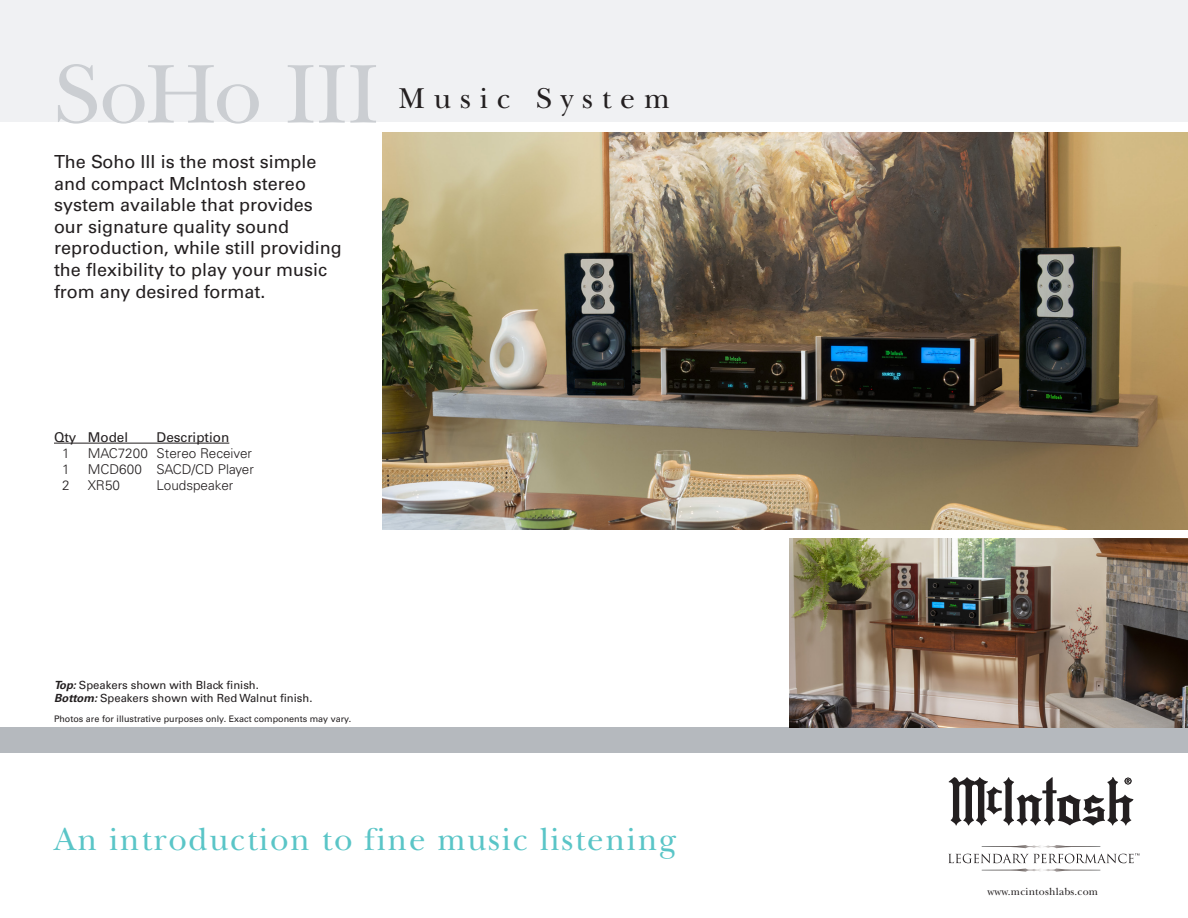
<style>
.page{position:relative;width:1188px;height:918px;background:#fff}
.page>*{position:absolute;margin:0;border:0;box-sizing:border-box;transform-origin:0 0}
.t1{font:87px "New Baskerville Std";color:#cbced2}
.t2{font:33px "New Baskerville Std";letter-spacing:.05em;color:#5ac5c7}
.t3{font:30px "New Baskerville Std";letter-spacing:.295em;color:#231f20}
.t4{font:18px/21.6px "Univers LT Std";color:#231f20}
.t5{font:300 13.5px "Univers LT Std";color:#231f20}
.t6{font:13.5px "Univers LT Std";color:#231f20}
.t7{font:11.25px "Univers LT Std";color:#231f20}
.t8{font:10.65px "New Baskerville Std";letter-spacing:.02em;color:#231f20}
.t9{font:9px "Univers LT Std";color:#231f20}
.s1{font-weight:700;font-style:italic}
</style>
<div class="page">
<img style="left:382px;top:132px;width:806px;height:398px">
<div style="left:0;top:0;width:1188px;height:122px;background:#f0f1f3"></div>
<div style="left:0;top:727px;width:1188px;height:26px;background:#b5b9be"></div>
<svg style="left:949px;top:777px;width:184px;height:49px"></svg>
<svg style="left:948px;top:845px;width:191px;height:27px"></svg>
<hr style="left:54px;top:443px;width:175px;height:1px;background:#231f20">
<img style="left:790px;top:538px;width:398px;height:189px">
<p class="t1" style="left:54px;top:44px;width:326px">SoHo III</p>
<p class="t4" style="left:54px;top:151px;width:289px">The Soho III is the most simple and compact McIntosh stereo system available that provides our signature quality sound reproduction, while still providing the flexibility to play your music from any desired format.</p>
<p class="t3" style="left:399px;top:80px;width:273px">Music System</p>
<p class="t6" style="left:54px;top:429px;width:76px">Qty Model</p>
<p class="t6" style="left:157px;top:429px;width:74px">Description</p>
<p class="t5" style="left:62px;top:445px;width:9px">1</p>
<p class="t5" style="left:88px;top:445px;width:166px">MAC7200 Stereo Receiver</p>
<p class="t5" style="left:62px;top:461px;width:9px">1</p>
<p class="t5" style="left:88px;top:461px;width:168px">MCD600 SACD/CD Player</p>
<p class="t5" style="left:62px;top:477px;width:9px">2</p>
<p class="t5" style="left:88px;top:477px;width:34px">XR50</p>
<p class="t5" style="left:157px;top:477px;width:78px">Loudspeaker</p>
<p class="t7" style="left:54px;top:678px;width:206px"><span class="s1">Top:</span> Speakers shown with Black finish.</p>
<p class="t7" style="left:54px;top:691px;width:260px"><span class="s1">Bottom:</span> Speakers shown with Red Walnut finish.</p>
<p class="t9" style="left:54px;top:713px;width:299px">Photos are for illustrative purposes only. Exact components may vary.</p>
<p class="t2" style="left:54px;top:820px;width:624px">An introduction to fine music listening</p>
<p class="t8" style="left:987px;top:885px;width:112px">www.mcintoshlabs.com</p>
</div>
